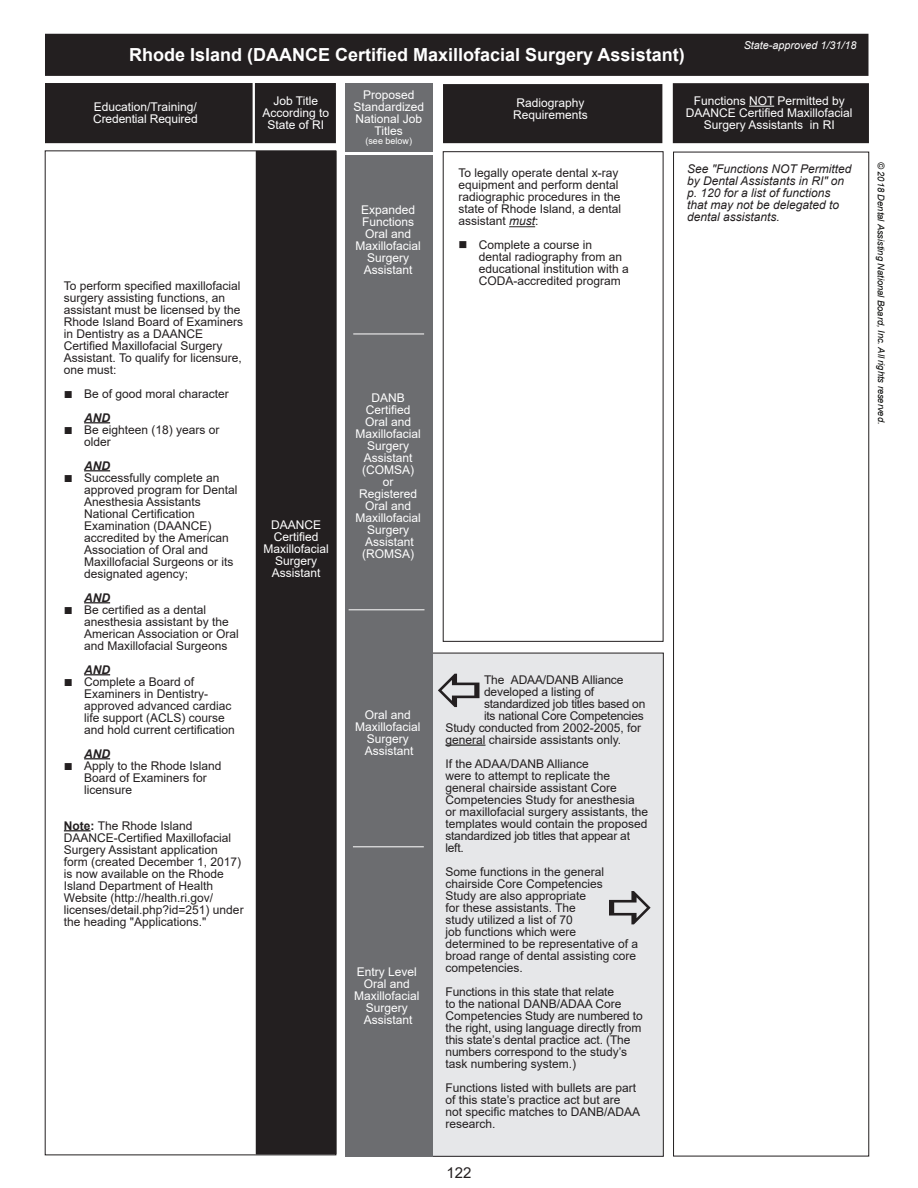
<style>
.page{position:relative;width:918px;height:1188px;background:#fff}
.page>*{position:absolute;margin:0;border:0;box-sizing:border-box;transform-origin:0 0}
.t1{font:700 18px "Arial";color:#fff}
.t2{font:15px "Arial";color:#231f20}
.t3{font:12px/12px "Arial";color:#231f20}
.t4{font:12px/12px "Arial";color:#fff;text-align:center}
.t5{font:italic 12px/12px "Arial";color:#231f20}
.t6{font:12px "Arial";letter-spacing:-.02em;color:#231f20}
.t7{font:italic 700 12px "Arial";color:#231f20}
.t8{font:italic 10.8px "Arial";color:#fff}
.t9{font:italic 9.3px "Arial";color:#040503}
.t10{font:9px "Arial";color:#fff}
.s1{font-size:15px}
.s2{font-weight:700;font-style:italic}
.s3{font-weight:700}
.s4{font-style:italic}
</style>
<div class="page">
<div style="left:46px;top:84px;width:206px;height:58px;background:#231f20"></div>
<div style="left:45px;top:83px;width:208px;height:60px;border:2px solid #231f20"></div>
<div style="left:673px;top:152px;width:196px;height:1004px;border:1px solid #231f20"></div>
<div style="left:674px;top:84px;width:194px;height:58px;background:#231f20"></div>
<div style="left:673px;top:83px;width:196px;height:60px;border:2px solid #231f20"></div>
<div style="left:46px;top:34px;width:822px;height:41px;background:#231f20"></div>
<div style="left:45px;top:34px;width:823px;height:42px;border:2px solid #231f20"></div>
<div style="left:255px;top:150px;width:82px;height:1005px;background:#231f20"></div>
<div style="left:255px;top:150px;width:82px;height:1005px;border:1px solid #fff"></div>
<div style="left:256px;top:84px;width:79px;height:58px;background:#231f20"></div>
<div style="left:255px;top:83px;width:81px;height:60px;border:2px solid #231f20"></div>
<svg style="left:749px;top:106px;width:25px;height:1px"></svg>
<svg style="left:509px;top:226px;width:26px;height:1px"></svg>
<div style="left:444px;top:85px;width:218px;height:57px;background:#231f20"></div>
<div style="left:443px;top:84px;width:219px;height:59px;border:2px solid #231f20"></div>
<svg style="left:84px;top:422px;width:26px;height:1px"></svg>
<svg style="left:84px;top:470px;width:26px;height:1px"></svg>
<svg style="left:84px;top:602px;width:26px;height:1px"></svg>
<svg style="left:84px;top:674px;width:26px;height:1px"></svg>
<svg style="left:84px;top:758px;width:26px;height:1px"></svg>
<svg style="left:64px;top:830px;width:27px;height:1px"></svg>
<div style="left:390px;top:653px;width:273px;height:503px;background:#e6e7e9"></div>
<div style="left:345px;top:155px;width:88px;height:1002px;background:#6c6d70"></div>
<div style="left:345px;top:83px;width:87px;height:69px;background:#6c6d70"></div>
<hr style="left:349px;top:610px;width:75px;height:1px;background:#fff">
<hr style="left:353px;top:334px;width:71px;height:1px;background:#fff">
<hr style="left:353px;top:847px;width:71px;height:1px;background:#fff">
<hr style="left:445px;top:745px;width:40px;height:1px;background:#040503">
<p class="t8" style="left:744px;top:38px;width:114px">State-approved 1/31/18</p>
<p class="t1" style="left:129px;top:42px;width:557px">Rhode Island (DAANCE Certified Maxillofacial Surgery Assistant)</p>
<p class="t4" style="left:513px;top:97px;width:76px;text-align:left">Radiography<br>Requirements</p>
<p class="t4" style="left:353px;top:89px;width:72px">Proposed<br>Standardized<br>National Job<br>Titles</p>
<p class="t10" style="left:366px;top:135px;width:48px">(see below)</p>
<p class="t4" style="left:686px;top:95px;width:168px">Functions NOT Permitted by<br>DAANCE Certified Maxillofacial<br>Surgery Assistants in RI</p>
<p class="t4" style="left:262px;top:95px;width:68px">Job Title<br>According to<br>State of RI</p>
<p class="t4" style="left:93px;top:100px;width:106px;text-align:left">Education/Training/<br>Credential Required</p>
<p class="t3" style="left:64px;top:279px;width:181px">To perform specified maxillofacial surgery assisting functions, an assistant must be licensed by the<br>Rhode Island Board of Examiners in Dentistry as a DAANCE<br>Certified Maxillofacial Surgery<br>Assistant. To qualify for licensure, one must:</p>
<p class="t3" style="left:84px;top:381px;width:146px;line-height:24px;text-indent:-20px"><span class="s1">■</span> Be of good moral character<br><span class="s2">AND</span></p>
<p class="t3" style="left:84px;top:423px;width:137px;text-indent:-20px"><span class="s1">■</span> Be eighteen (18) years or older</p>
<p class="t7" style="left:84px;top:457px;width:27px">AND</p>
<p class="t3" style="left:84px;top:471px;width:155px;text-indent:-20px"><span class="s1">■</span> Successfully complete an approved program for Dental<br>Anesthesia Assistants<br>National Certification<br>Examination (DAANCE) accredited by the American<br>Association of Oral and<br>Maxillofacial Surgeons or its designated agency;</p>
<p class="t7" style="left:84px;top:589px;width:27px">AND</p>
<p class="t3" style="left:84px;top:603px;width:156px;text-indent:-20px"><span class="s1">■</span> Be certified as a dental anesthesia assistant by the<br>American Association or Oral and Maxillofacial Surgeons</p>
<p class="t7" style="left:84px;top:661px;width:27px">AND</p>
<p class="t3" style="left:84px;top:675px;width:152px;text-indent:-20px"><span class="s1">■</span> Complete a Board of<br>Examiners in Dentistry&shy;approved advanced cardiac life support (ACLS) course and hold current certification</p>
<p class="t7" style="left:84px;top:745px;width:27px">AND</p>
<p class="t3" style="left:84px;top:759px;width:139px;text-indent:-20px"><span class="s1">■</span> Apply to the Rhode Island<br>Board of Examiners for licensure</p>
<p class="t3" style="left:64px;top:819px;width:181px"><span class="s3">Note:</span> The Rhode Island<br>DAANCE-Certified Maxillofacial<br>Surgery Assistant application form (created December 1, 2017) is now available on the Rhode<br>Island Department of Health<br>Website (http://health.ri.gov/ licenses/detail.php?id=251) under the heading "Applications."</p>
<p class="t4" style="left:263px;top:519px;width:67px">DAANCE<br>Certified<br>Maxillofacial<br>Surgery<br>Assistant</p>
<p class="t4" style="left:355px;top:203px;width:67px">Expanded<br>Functions<br>Oral and<br>Maxillofacial<br>Surgery<br>Assistant</p>
<p class="t3" style="left:458px;top:167px;width:164px">To legally operate dental x-ray equipment and perform dental radiographic procedures in the state of Rhode Island, a dental assistant <span class="s4">must</span>:</p>
<p class="t3" style="left:479px;top:239px;width:152px;text-indent:-20px">■ Complete a course in<br>dental radiography from an educational institution with a<br>CODA-accredited program</p>
<p class="t4" style="left:355px;top:392px;width:67px">DANB<br>Certified<br>Oral and<br>Maxillofacial<br>Surgery<br>Assistant (COMSA) or<br>Registered<br>Oral and<br>Maxillofacial<br>Surgery<br>Assistant (ROMSA)</p>
<p class="t4" style="left:355px;top:708px;width:67px">Oral and<br>Maxillofacial<br>Surgery<br>Assistant</p>
<p class="t4" style="left:354px;top:966px;width:67px">Entry Level<br>Oral and<br>Maxillofacial<br>Surgery<br>Assistant</p>
<p class="t3" style="left:484px;top:674px;width:141px">The ADAA/DANB Alliance</p>
<p class="t3" style="left:484px;top:686px;width:112px">developed a listing of</p>
<p class="t6" style="left:484px;top:695px;width:163px">standardized job titles based on</p>
<p class="t6" style="left:484px;top:707px;width:161px">its national Core Competencies</p>
<p class="t3" style="left:445px;top:722px;width:197px">Study conducted from 2002-2005, for</p>
<p class="t3" style="left:445px;top:734px;width:177px">general chairside assistants only.</p>
<p class="t3" style="left:445px;top:758px;width:204px">If the ADAA/DANB Alliance<br>were to attempt to replicate the general chairside assistant Core<br>Competencies Study for anesthesia or maxillofacial surgery assistants, the templates would contain the proposed standardized job titles that appear at left.</p>
<p class="t3" style="left:445px;top:866px;width:194px">Some functions in the general chairside Core Competencies<br>Study are also appropriate<br>for these assistants. The<br>study utilized a list of 70<br>job functions which were determined to be representative of a broad range of dental assisting core competencies.</p>
<p class="t3" style="left:445px;top:986px;width:199px">Functions in this state that relate<br>to the national DANB/ADAA Core Competencies Study are numbered to the right, using language directly from this state’s dental practice act. (The numbers correspond to the study’s task numbering system.)</p>
<p class="t3" style="left:445px;top:1082px;width:196px">Functions listed with bullets are part of this state’s practice act but are not specific matches to DANB/ADAA research.</p>
<p class="t2" style="left:446px;top:1162px;width:27px">122</p>
<p class="t5" style="left:687px;top:163px;width:166px">See "Functions NOT Permitted by Dental Assistants in RI" on p. 120 for a list of functions that may not be delegated to dental assistants.</p>
<p class="t9" style="left:887px;top:162px;width:264px;rotate:90deg">© 2018 Dental Assisting National Board, Inc. All rights reserved.</p>
</div>
